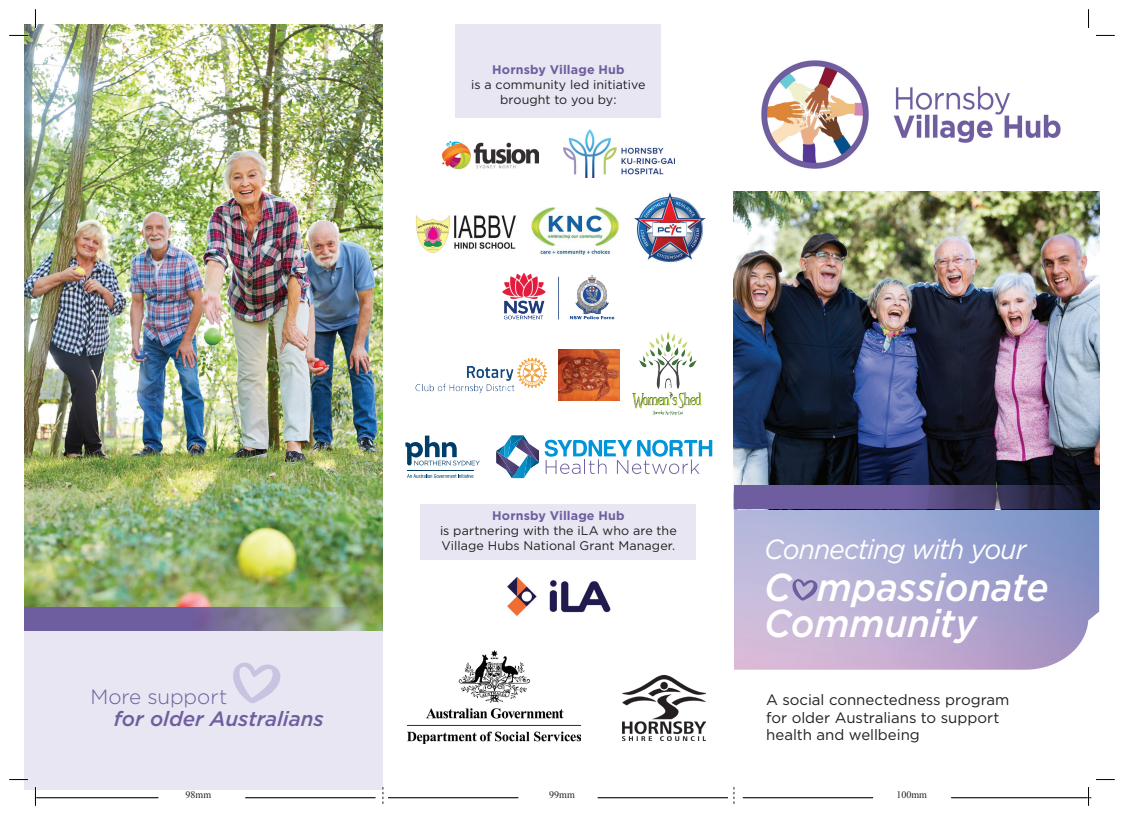
<style>
.page{position:relative;width:1124px;height:815px;background:#fff}
.page>*{position:absolute;margin:0;border:0;box-sizing:border-box;transform-origin:0 0}
.t1{font:italic 500 38.88px/36.4px "Gotham";letter-spacing:-.005em;color:#fff;scale:.95 1}
.t2{font:italic 27.75px "Gotham";letter-spacing:-.04em;color:#fff;scale:.95 1}
.t3{font:italic 500 20.62px "Gotham";letter-spacing:-.005em;color:#6f5e9f}
.t4{font:300 20.62px "Gotham";letter-spacing:-.005em;color:#6f5e9f}
.t5{font:15px/17.5px "Gotham";color:#231f20}
.t6{font:12.5px/15px "Gotham";letter-spacing:.005em;color:#231f20}
.t7{font:700 12.5px "Gotham";letter-spacing:.01em;color:#6f5e9f}
.t8{font:10px "Times New Roman";color:#231f20}
</style>
<div class="page">
<div style="left:25px;top:25px;width:358px;height:765px;background:#e7e6f2"></div>
<img style="left:761px;top:60px;width:300px;height:109px">
<div style="left:420px;top:504px;width:275px;height:55px;background:#e7e6f2"></div>
<img style="left:733px;top:509px;width:365px;height:161px">
<img style="left:733px;top:191px;width:365px;height:294px">
<svg style="left:791px;top:578px;width:27px;height:24px"></svg>
<svg style="left:733px;top:485px;width:367px;height:24px;fill:#6a5b9a"></svg>
<img style="left:25px;top:25px;width:358px;height:582px">
<svg style="left:25px;top:607px;width:358px;height:24px;fill:#735e9e"></svg>
<svg style="left:233px;top:662px;width:48px;height:41px"></svg>
<img style="left:407px;top:650px;width:173px;height:93px">
<img style="left:507px;top:576px;width:103px;height:40px">
<div style="left:455px;top:25px;width:206px;height:93px;background:#e7e6f2"></div>
<img style="left:442px;top:142px;width:96px;height:27px">
<img style="left:563px;top:129px;width:111px;height:48px">
<img style="left:416px;top:215px;width:100px;height:38px">
<img style="left:531px;top:208px;width:88px;height:46px">
<img style="left:502px;top:273px;width:113px;height:47px">
<img style="left:415px;top:357px;width:133px;height:37px">
<img style="left:559px;top:350px;width:60px;height:51px">
<img style="left:632px;top:331px;width:70px;height:85px">
<svg style="left:405px;top:436px;width:75px;height:29px"></svg>
<svg style="left:407px;top:474px;width:66px;height:4px"></svg>
<hr style="left:407px;top:471px;width:66px;height:1px;background:#003d69">
<svg style="left:496px;top:435px;width:216px;height:43px"></svg>
<img style="left:623px;top:676px;width:82px;height:65px">
<img style="left:634px;top:192px;width:72px;height:71px">
<svg style="left:382px;top:787px;width:1px;height:17px"></svg>
<svg style="left:733px;top:787px;width:1px;height:17px"></svg>
<hr style="left:35px;top:797px;width:123px;height:1px;background:#231f20">
<hr style="left:388px;top:797px;width:130px;height:1px;background:#231f20">
<hr style="left:742px;top:797px;width:131px;height:1px;background:#231f20">
<hr style="left:245px;top:797px;width:130px;height:1px;background:#231f20">
<hr style="left:597px;top:797px;width:130px;height:1px;background:#231f20">
<hr style="left:950px;top:797px;width:140px;height:1px;background:#231f20">
<svg style="left:9px;top:35px;width:19px;height:1px"></svg>
<svg style="left:1096px;top:35px;width:18px;height:1px"></svg>
<svg style="left:9px;top:779px;width:19px;height:1px"></svg>
<svg style="left:1096px;top:779px;width:18px;height:1px"></svg>
<svg style="left:35px;top:9px;width:1px;height:19px"></svg>
<svg style="left:35px;top:787px;width:1px;height:19px"></svg>
<svg style="left:1088px;top:9px;width:1px;height:19px"></svg>
<svg style="left:1087px;top:787px;width:2px;height:19px"></svg>
<p class="t7" style="left:492px;top:61px;width:134px">Hornsby Village Hub</p>
<p class="t6" style="left:471px;top:77px;width:176px;text-align:center">is a community led initiative brought to you by:</p>
<h3 class="t4" style="left:90px;top:684px;width:138px">More support</h3>
<h3 class="t3" style="left:114px;top:705px;width:211px">for older Australians</h3>
<p class="t7" style="left:492px;top:507px;width:134px">Hornsby Village Hub</p>
<p class="t6" style="left:440px;top:523px;width:238px">is partnering with the iLA who are the<br>Village Hubs National Grant Manager.</p>
<h2 class="t2" style="left:764px;top:532px;width:277px">Connecting with your</h2>
<h1 class="t1" style="left:764px;top:568px;width:301px">C mpassionate<br>Community</h1>
<p class="t5" style="left:766px;top:691px;width:245px">A social connectedness program for older Australians to support health and wellbeing</p>
<p class="t8" style="left:185px;top:788px;width:27px">98mm</p>
<p class="t8" style="left:549px;top:788px;width:27px">99mm</p>
<p class="t8" style="left:896px;top:788px;width:32px">100mm</p>
</div>
